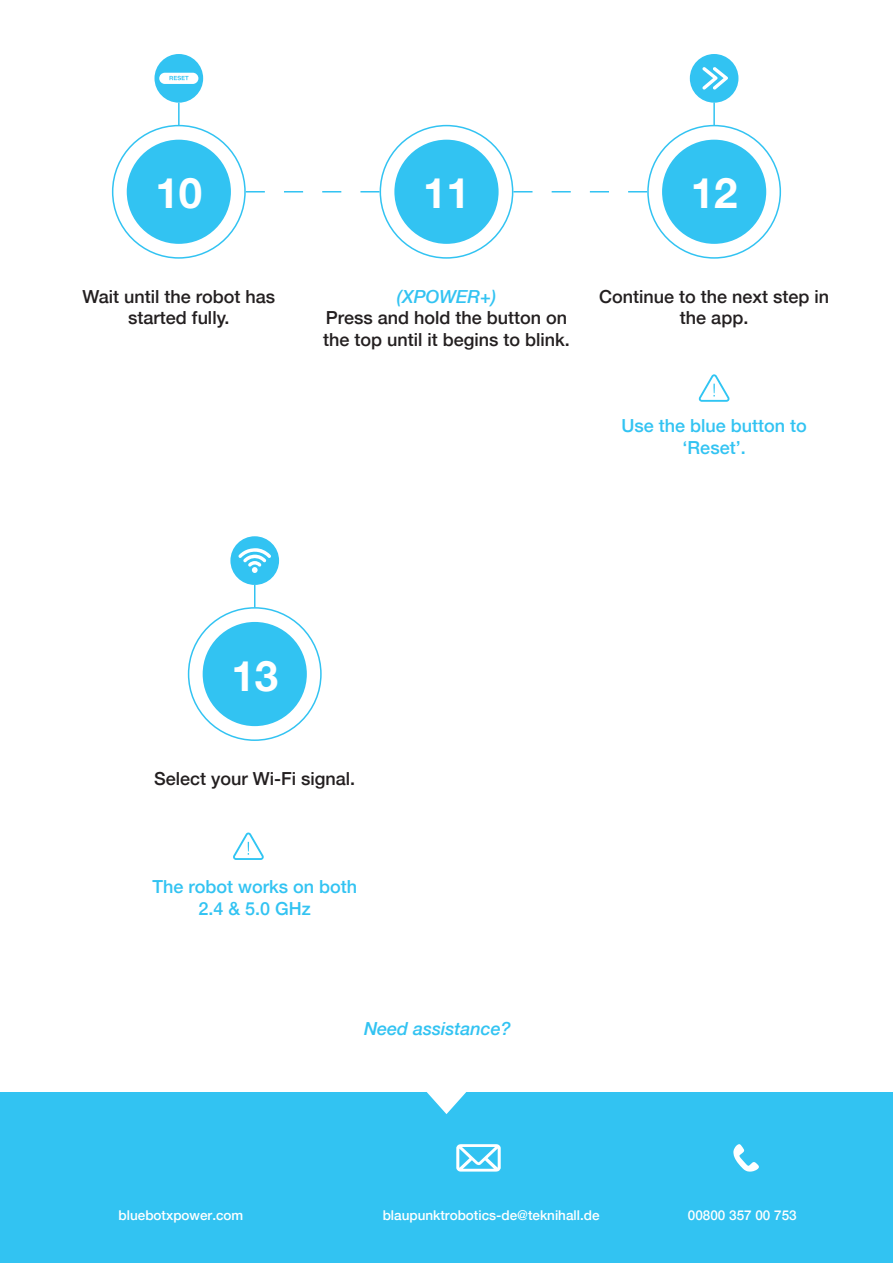
<style>
.page{position:relative;width:893px;height:1263px;background:#fff}
.page>*{position:absolute;margin:0;border:0;box-sizing:border-box;transform-origin:0 0}
.t1{font:700 42px "Helvetica Neue";color:#fff}
.t2{font:500 18px/21.6px "Helvetica Neue";color:#231f20;text-align:center}
.t3{font:500 18px/21.6px "Helvetica Neue";color:#32c3f2;text-align:center}
.t4{font:italic 500 18px "Helvetica Neue";color:#32c3f2}
.t5{font:500 13.5px "Helvetica Neue";color:#fff}
.s1{font-style:italic;color:#32c3f2}
</style>
<div class="page">
<div style="left:0;top:1093px;width:893px;height:170px;background:#32c3f2"></div>
<svg style="left:407px;top:1092px;width:78px;height:22px"></svg>
<div style="left:394px;top:140px;width:105px;height:104px;background:#32c3f2;border-radius:50%"></div>
<div style="left:662px;top:140px;width:104px;height:104px;background:#32c3f2;border-radius:50%"></div>
<div style="left:127px;top:140px;width:104px;height:104px;background:#32c3f2;border-radius:50%"></div>
<div style="left:203px;top:622px;width:104px;height:104px;background:#32c3f2;border-radius:50%"></div>
<svg style="left:246px;top:191px;width:134px;height:1px"></svg>
<svg style="left:513px;top:191px;width:134px;height:1px"></svg>
<svg style="left:233px;top:832px;width:31px;height:28px"></svg>
<svg style="left:699px;top:374px;width:31px;height:28px"></svg>
<div style="left:154px;top:54px;width:49px;height:49px;background:#32c3f2;border-radius:50%"></div>
<div style="left:230px;top:536px;width:49px;height:49px;background:#32c3f2;border-radius:50%"></div>
<div style="left:690px;top:54px;width:48px;height:49px;background:#32c3f2;border-radius:50%"></div>
<svg style="left:159px;top:73px;width:39px;height:11px"></svg>
<svg style="left:702px;top:67px;width:26px;height:23px"></svg>
<svg style="left:238px;top:548px;width:33px;height:25px"></svg>
<svg style="left:254px;top:585px;width:1px;height:23px"></svg>
<hr style="left:178px;top:103px;width:2px;height:22px;background:#32c3f2">
<hr style="left:713px;top:102px;width:2px;height:23px;background:#32c3f2">
<svg style="left:456px;top:1144px;width:45px;height:27px"></svg>
<svg style="left:733px;top:1144px;width:26px;height:27px"></svg>
<p class="t1" style="left:155px;top:160px;width:48px">10</p>
<p class="t1" style="left:691px;top:160px;width:48px">12</p>
<p class="t1" style="left:423px;top:160px;width:48px">11</p>
<p class="t2" style="left:83px;top:284px;width:194px">Wait until the robot has</p>
<p class="t2" style="left:128px;top:306px;width:103px">started fully.</p>
<p class="t2" style="left:323px;top:284px;width:248px"><span class="s1">(XPOWER+)<br></span>Press and hold the button on the top until it begins to blink.</p>
<p class="t2" style="left:599px;top:284px;width:232px">Continue to the next step in the app.</p>
<p class="t3" style="left:621px;top:414px;width:187px">Use the blue button to</p>
<p class="t3" style="left:683px;top:435px;width:65px">‘Reset’.</p>
<p class="t1" style="left:231px;top:643px;width:48px">13</p>
<p class="t2" style="left:154px;top:766px;width:203px">Select your Wi-Fi signal.</p>
<p class="t3" style="left:152px;top:874px;width:206px">The robot works on both<br>2.4 &amp; 5.0 GHz</p>
<p class="t4" style="left:364px;top:1013px;width:148px">Need assistance?</p>
<p class="t5" style="left:119px;top:1204px;width:126px">bluebotxpower.com</p>
<p class="t5" style="left:383px;top:1204px;width:218px">blaupunktrobotics-de@teknihall.de</p>
<p class="t5" style="left:688px;top:1204px;width:110px">00800 357 00 753</p>
</div>
